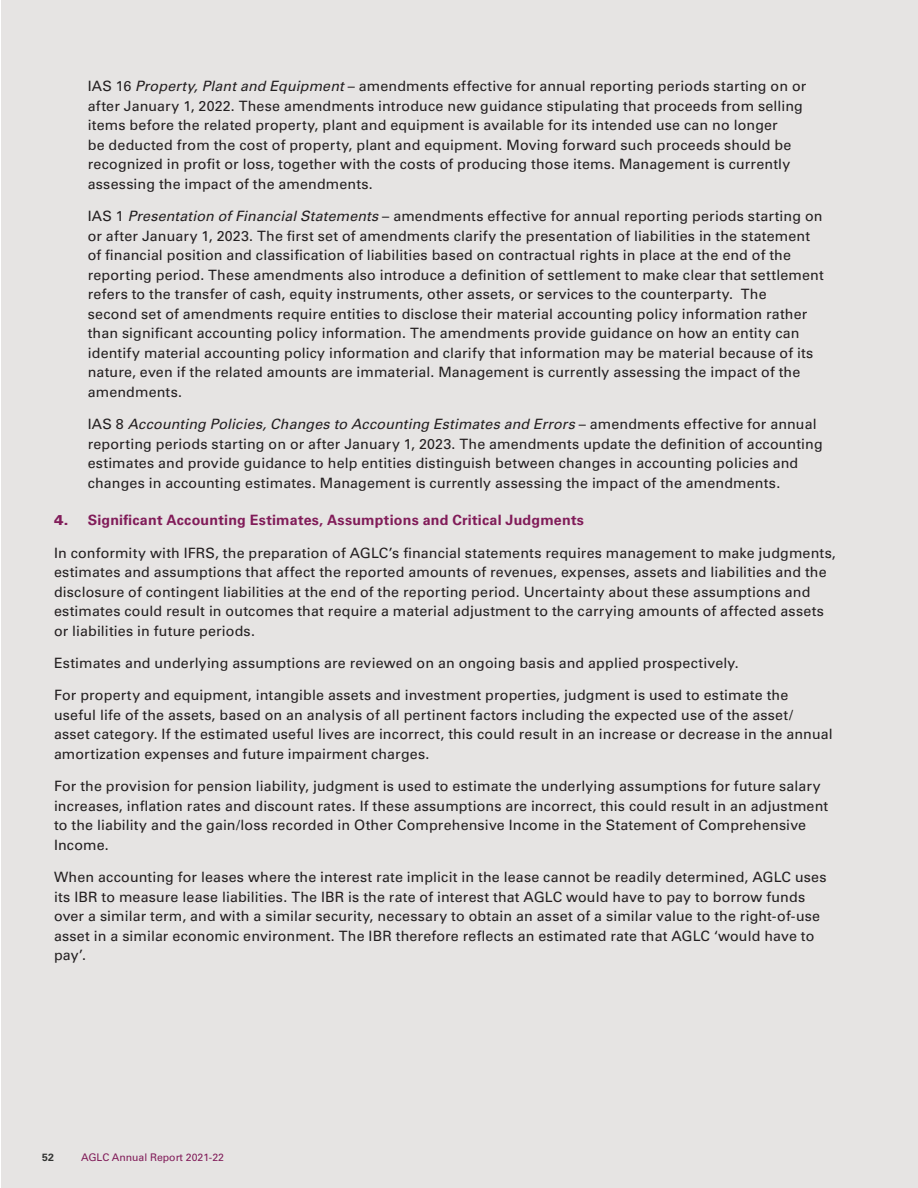
<style>
.page{position:relative;width:918px;height:1188px;background:#fff}
.page>*{position:absolute;margin:0;border:0;box-sizing:border-box;transform-origin:0 0}
.Table_Body{font:14.25px/19.5px "Univers LT Std";letter-spacing:.01em;color:#231f20}
.pg_51_Table_Body{font:14.25px/19.5px "Univers LT Std";letter-spacing:.01em;color:#231f20}
.pg_51_Table_Body_-_l{font:14.25px/19.5px "Univers LT Std";letter-spacing:.01em;color:#231f20}
.t1{font:700 14.25px "Univers LT Std";letter-spacing:.015em;color:#811c59}
.t2{font:10.5px "Univers LT Std";color:#811c59}
.t3{font:700 10.5px "Univers LT Std";color:#323332}
.s1{font-style:italic}
.s2{font-weight:900}
</style>
<div class="page">
<div style="left:2px;top:0;width:916px;height:1188px;background:#e6e4e3"></div>
<p class="pg_51_Table_Body" style="left:88px;top:77px;width:720px">IAS 16 <span class="s1">Property, Plant and Equipment</span> – amendments effective for annual reporting periods starting on or after January 1, 2022. These amendments introduce new guidance stipulating that proceeds from selling items before the related property, plant and equipment is available for its intended use can no longer<br>be deducted from the cost of property, plant and equipment. Moving forward such proceeds should be recognized in profit or loss, together with the costs of producing those items. Management is currently assessing the impact of the amendments.</p>
<p class="pg_51_Table_Body" style="left:88px;top:206px;width:738px">IAS 1 <span class="s1">Presentation of Financial Statements</span> – amendments effective for annual reporting periods starting on or after January 1, 2023. The first set of amendments clarify the presentation of liabilities in the statement of financial position and classification of liabilities based on contractual rights in place at the end of the reporting period. These amendments also introduce a definition of settlement to make clear that settlement refers to the transfer of cash, equity instruments, other assets, or services to the counterparty. The<br>second set of amendments require entities to disclose their material accounting policy information rather than significant accounting policy information. The amendments provide guidance on how an entity can identify material accounting policy information and clarify that information may be material because of its nature, even if the related amounts are immaterial. Management is currently assessing the impact of the amendments.</p>
<p class="pg_51_Table_Body_-_l" style="left:88px;top:414px;width:736px">IAS 8 <span class="s1">Accounting Policies, Changes to Accounting Estimates and Errors</span> – amendments effective for annual reporting periods starting on or after January 1, 2023. The amendments update the definition of accounting estimates and provide guidance to help entities distinguish between changes in accounting policies and changes in accounting estimates. Management is currently assessing the impact of the amendments.</p>
<p class="t1" style="left:54px;top:512px;width:532px"><span class="s2">4.</span> Significant Accounting Estimates, Assumptions and Critical Judgments</p>
<p class="Table_Body" style="left:54px;top:543px;width:783px">In conformity with IFRS, the preparation of AGLC’s financial statements requires management to make judgments, estimates and assumptions that affect the reported amounts of revenues, expenses, assets and liabilities and the disclosure of contingent liabilities at the end of the reporting period. Uncertainty about these assumptions and estimates could result in outcomes that require a material adjustment to the carrying amounts of affected assets or liabilities in future periods.</p>
<p class="Table_Body" style="left:54px;top:653px;width:686px">Estimates and underlying assumptions are reviewed on an ongoing basis and applied prospectively.</p>
<p class="Table_Body" style="left:54px;top:686px;width:780px">For property and equipment, intangible assets and investment properties, judgment is used to estimate the useful life of the assets, based on an analysis of all pertinent factors including the expected use of the asset/<br>asset category. If the estimated useful lives are incorrect, this could result in an increase or decrease in the annual amortization expenses and future impairment charges.</p>
<p class="Table_Body" style="left:54px;top:777px;width:776px">For the provision for pension liability, judgment is used to estimate the underlying assumptions for future salary increases, inflation rates and discount rates. If these assumptions are incorrect, this could result in an adjustment to the liability and the gain/loss recorded in Other Comprehensive Income in the Statement of Comprehensive Income.</p>
<p class="Table_Body" style="left:54px;top:868px;width:774px">When accounting for leases where the interest rate implicit in the lease cannot be readily determined, AGLC uses its IBR to measure lease liabilities. The IBR is the rate of interest that AGLC would have to pay to borrow funds over a similar term, and with a similar security, necessary to obtain an asset of a similar value to the right-of-use asset in a similar economic environment. The IBR therefore reflects an estimated rate that AGLC ‘would have to pay’.</p>
<p class="t3" style="left:42px;top:1151px;width:13px">52</p>
<p class="t2" style="left:81px;top:1151px;width:145px">AGLC Annual Report 2021-22</p>
</div>
